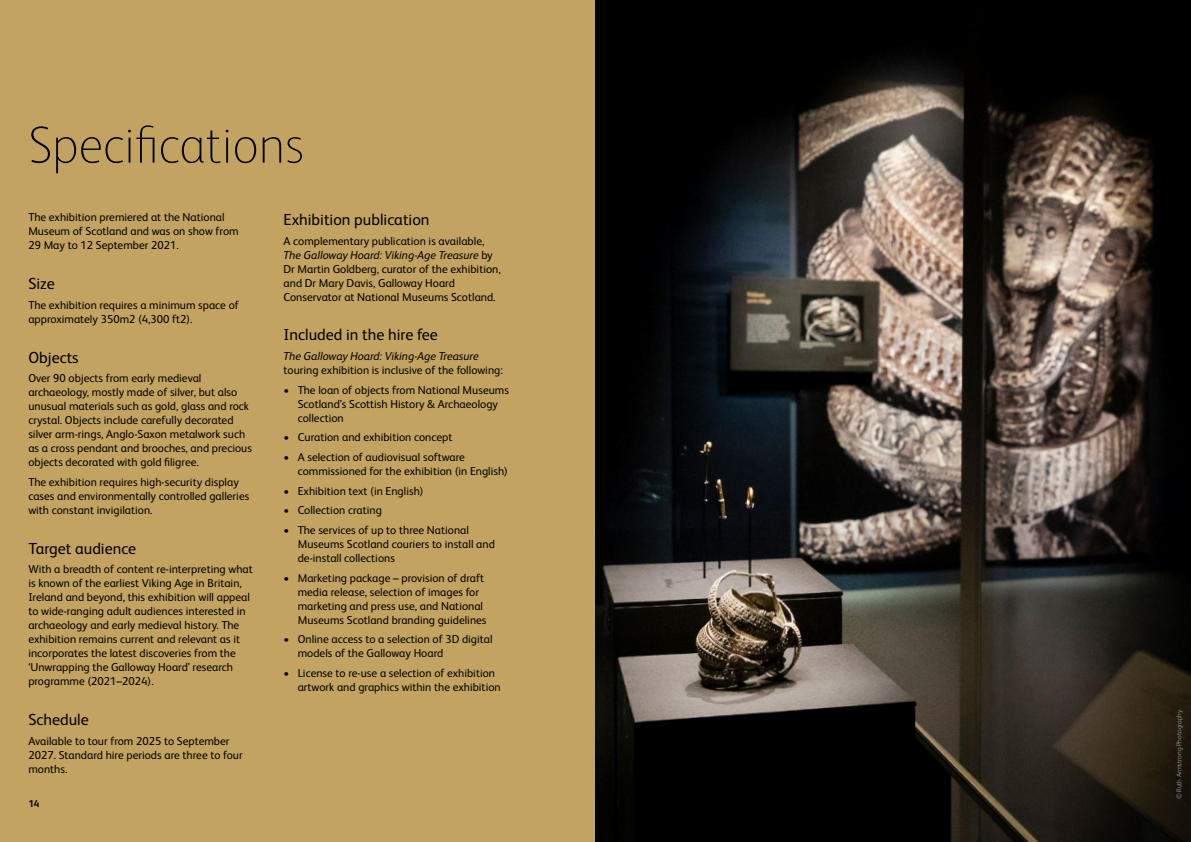
<style>
.page{position:relative;width:1191px;height:842px;background:#fff}
.page>*{position:absolute;margin:0;border:0;box-sizing:border-box;transform-origin:0 0}
.t1{font:100 52px "FS Albert Pro";color:#000}
.t2{font:16px "FS Albert Pro";color:#000}
.t3{font:11.5px/14px "FS Albert Pro";color:#000}
.t4{font:italic 11.5px "FS Albert Pro";color:#000}
.t5{font:700 10px "FS Albert Pro";color:#000}
.t6{font:300 7px "FS Albert Pro";color:#9d9d9c}
.s1{font-style:italic}
</style>
<div class="page">
<div style="left:0;top:0;width:595px;height:842px;background:#c3a361"></div>
<img style="left:595px;top:0;width:596px;height:842px">
<h1 class="t1" style="left:28px;top:111px;width:277px">Specifications</h1>
<p class="t3" style="left:28px;top:210px;width:212px">The exhibition premiered at the National<br>Museum of Scotland and was on show from<br>29 May to 12 September 2021.</p>
<h2 class="t2" style="left:28px;top:272px;width:28px">Size</h2>
<p class="t3" style="left:28px;top:297px;width:212px">The exhibition requires a minimum space of approximately 350m2 (4,300 ft2).</p>
<h2 class="t2" style="left:28px;top:346px;width:52px">Objects</h2>
<p class="t3" style="left:28px;top:370px;width:225px">Over 90 objects from early medieval archaeology, mostly made of silver, but also unusual materials such as gold, glass and rock crystal. Objects include carefully decorated silver arm-rings, Anglo-Saxon metalwork such as a cross pendant and brooches, and precious objects decorated with gold filigree.</p>
<p class="t3" style="left:28px;top:474px;width:222px">The exhibition requires high-security display cases and environmentally controlled galleries with constant invigilation.</p>
<h2 class="t2" style="left:28px;top:537px;width:109px">Target audience</h2>
<p class="t3" style="left:28px;top:561px;width:226px">With a breadth of content re-interpreting what is known of the earliest Viking Age in Britain, Ireland and beyond, this exhibition will appeal to wide-ranging adult audiences interested in archaeology and early medieval history. The exhibition remains current and relevant as it incorporates the latest discoveries from the ‘Unwrapping the Galloway Hoard’ research programme (2021–2024).</p>
<h2 class="t2" style="left:28px;top:708px;width:62px">Schedule</h2>
<p class="t3" style="left:28px;top:733px;width:216px">Available to tour from 2025 to September<br>2027. Standard hire periods are three to four months.</p>
<h2 class="t2" style="left:283px;top:208px;width:147px">Exhibition publication</h2>
<p class="t3" style="left:283px;top:233px;width:219px">A complementary publication is available, <span class="s1">The Galloway Hoard: Viking-Age Treasure</span> by Dr Martin Goldberg, curator of the exhibition, and Dr Mary Davis, Galloway Hoard Conservator at National Museums Scotland.</p>
<h2 class="t2" style="left:283px;top:323px;width:156px">Included in the hire fee</h2>
<p class="t4" style="left:283px;top:348px;width:197px">The Galloway Hoard: Viking-Age Treasure</p>
<p class="t3" style="left:283px;top:362px;width:221px">touring exhibition is inclusive of the following:</p>
<p class="t3" style="left:298px;top:382px;width:213px;text-indent:-14px">• The loan of objects from National Museums<br>Scotland’s Scottish History &amp; Archaeology collection</p>
<p class="t3" style="left:283px;top:429px;width:170px">• Curation and exhibition concept</p>
<p class="t3" style="left:298px;top:449px;width:212px;text-indent:-14px">• A selection of audiovisual software commissioned for the exhibition (in English)</p>
<p class="t3" style="left:283px;top:483px;width:141px">• Exhibition text (in English)</p>
<p class="t3" style="left:283px;top:502px;width:100px">• Collection crating</p>
<p class="t3" style="left:298px;top:522px;width:199px;text-indent:-14px">• The services of up to three National<br>Museums Scotland couriers to install and de-install collections</p>
<p class="t3" style="left:298px;top:570px;width:190px;text-indent:-14px">• Marketing package – provision of draft media release, selection of images for marketing and press use, and National Museums Scotland branding guidelines</p>
<p class="t3" style="left:298px;top:631px;width:196px;text-indent:-14px">• Online access to a selection of 3D digital models of the Galloway Hoard</p>
<p class="t3" style="left:298px;top:665px;width:204px;text-indent:-14px">• License to re-use a selection of exhibition artwork and graphics within the exhibition</p>
<p class="t5" style="left:28px;top:797px;width:13px">14</p>
<p class="t6" style="left:1174px;top:799px;width:91px;rotate:-90deg">© Ruth Armstrong Photography</p>
</div>
